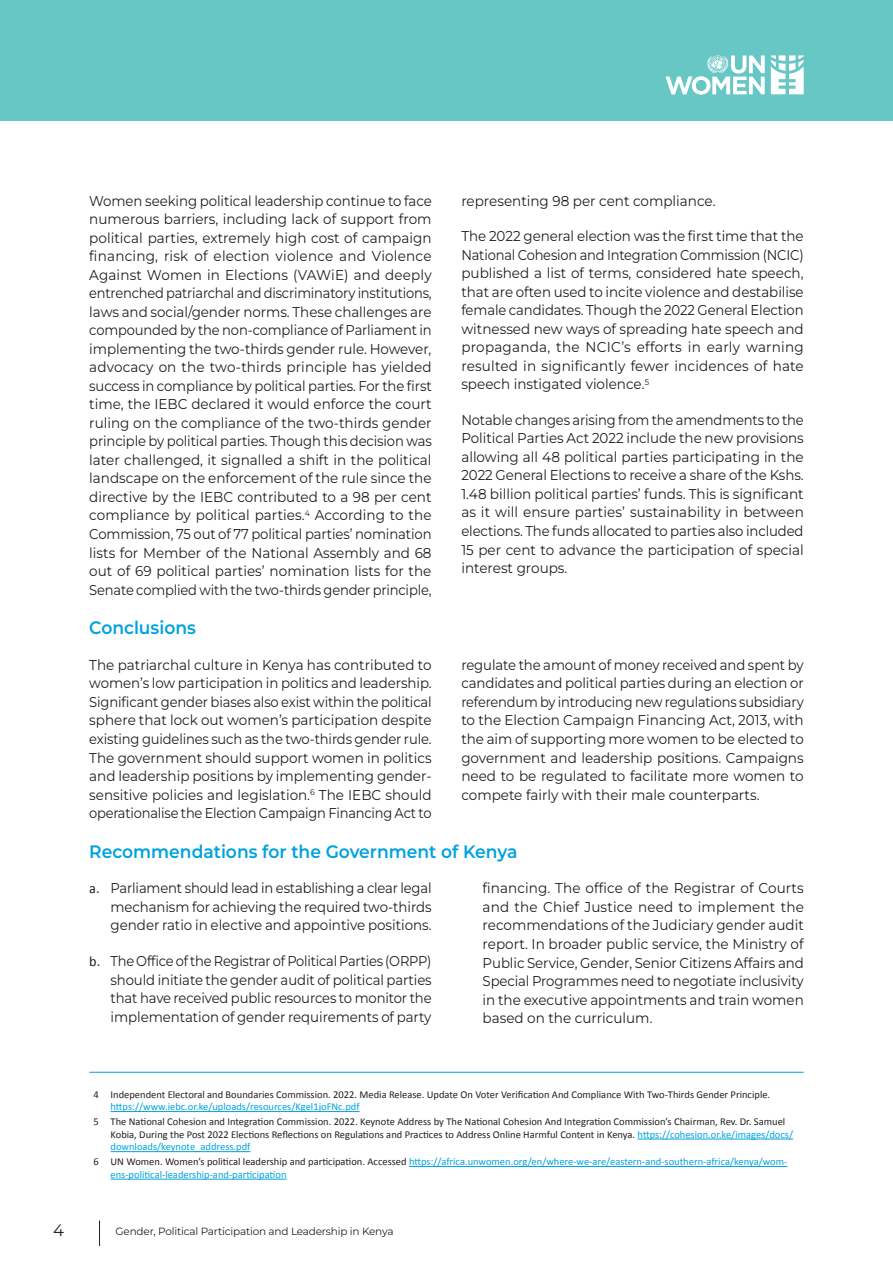
<style>
.page{position:relative;width:893px;height:1263px;background:#fff}
.page>*{position:absolute;margin:0;border:0;box-sizing:border-box;transform-origin:0 0}
.Normal1{font:600 18px "Montserrat";color:#00a2df;scale:.95 1}
.t1{font:16.5px "Montserrat";color:#231f20}
.t2{font:14.25px/18.5px "Montserrat";color:#231f20;text-align:justify;scale:.93 1}
.t3{font:14.25px/18.5px "Montserrat";color:#231f20;text-align:justify;scale:.95 1}
.t4{font:14.25px/18.6px "Montserrat";color:#231f20;text-align:justify;scale:.92 1}
.t5{font:14.25px/18.5px "Montserrat";color:#231f20;text-align:justify;scale:.94 1}
.t6{font:14.25px/18.5px "Montserrat";color:#231f20;text-align:justify;scale:.91 1}
.FOOTNOTE{font:10.5px/12.6px "Calibri";color:#231f20}
.FOOTNOTE-2{font:10.5px/12.6px "Calibri";color:#00a2df}
.t7{font:10.5px "Montserrat";letter-spacing:-.02em;color:#231f20}
.s1{font-family:"Calibri"}
.s2{color:#00a2df}
.s3{color:#231f20}
</style>
<div class="page">
<div style="left:0;top:0;width:893px;height:121px;background:#66c7c5"></div>
<svg style="left:99px;top:1220px;width:1px;height:26px"></svg>
<svg style="left:665px;top:55px;width:100px;height:40px"></svg>
<svg style="left:771px;top:55px;width:33px;height:39px"></svg>
<hr style="left:89px;top:1072px;width:715px;height:1px;background:#00a2df">
<hr style="left:111px;top:1111px;width:249px;height:1px;background:#00a2df">
<hr style="left:638px;top:1139px;width:155px;height:1px;background:#00a2df">
<hr style="left:111px;top:1151px;width:139px;height:1px;background:#00a2df">
<hr style="left:409px;top:1166px;width:378px;height:1px;background:#00a2df">
<hr style="left:111px;top:1179px;width:176px;height:1px;background:#00a2df">
<p class="t2" style="left:89px;top:191px;width:370px">Women seeking political leadership continue to face numerous barriers, including lack of support from political parties, extremely high cost of campaign financing, risk of election violence and Violence Against Women in Elections (VAWiE) and deeply entrenched patriarchal and discriminatory institutions, laws and social/gender norms. These challenges are compounded by the non-compliance of Parliament in implementing the two-thirds gender rule. However, advocacy on the two-thirds principle has yielded success in compliance by political parties. For the first time, the IEBC declared it would enforce the court ruling on the compliance of the two-thirds gender principle by political parties. Though this decision was later challenged, it signalled a shift in the political landscape on the enforcement of the rule since the directive by the IEBC contributed to a 98 per cent compliance by political parties.<sup>4</sup> According to the Commission, 75 out of 77 political parties’ nomination lists for Member of the National Assembly and 68 out of 69 political parties’ nomination lists for the Senate complied with the two-thirds gender principle,</p>
<p class="t3" style="left:461px;top:191px;width:269px">representing 98 per cent compliance.</p>
<p class="t5" style="left:461px;top:226px;width:366px">The 2022 general election was the first time that the National Cohesion and Integration Commission (NCIC) published a list of terms, considered hate speech, that are often used to incite violence and destabilise female candidates. Though the 2022 General Election witnessed new ways of spreading hate speech and propaganda, the NCIC’s efforts in early warning resulted in significantly fewer incidences of hate speech instigated violence.<sup>5</sup></p>
<p class="t4" style="left:461px;top:410px;width:374px">Notable changes arising from the amendments to the Political Parties Act 2022 include the new provisions allowing all 48 political parties participating in the 2022 General Elections to receive a share of the Kshs.<br>1.48 billion political parties’ funds. This is significant as it will ensure parties’ sustainability in between elections. The funds allocated to parties also included 15 per cent to advance the participation of special interest groups.</p>
<p class="Normal1" style="left:89px;top:616px;width:114px">Conclusions</p>
<p class="t3" style="left:89px;top:655px;width:362px">The patriarchal culture in Kenya has contributed to women’s low participation in politics and leadership.<br>Significant gender biases also exist within the political sphere that lock out women’s participation despite existing guidelines such as the two-thirds gender rule.<br>The government should support women in politics and leadership positions by implementing gender&shy;sensitive policies and legislation.<sup>6</sup> The IEBC should operationalise the Election Campaign Financing Act to</p>
<p class="t2" style="left:461px;top:655px;width:370px">regulate the amount of money received and spent by candidates and political parties during an election or referendum by introducing new regulations subsidiary to the Election Campaign Financing Act, 2013, with the aim of supporting more women to be elected to government and leadership positions. Campaigns need to be regulated to facilitate more women to compete fairly with their male counterparts.</p>
<p class="Normal1" style="left:89px;top:839px;width:452px">Recommendations for the Government of Kenya</p>
<p class="t4" style="left:111px;top:879px;width:350px;text-indent:-21px"><span class="s1">a.</span> Parliament should lead in establishing a clear legal mechanism for achieving the required two-thirds gender ratio in elective and appointive positions.</p>
<p class="t6" style="left:111px;top:951px;width:354px;text-indent:-21px"><span class="s1">b.</span> The Office of the Registrar of Political Parties (ORPP) should initiate the gender audit of political parties that have received public resources to monitor the implementation of gender requirements of party</p>
<p class="t3" style="left:483px;top:879px;width:340px">financing. The office of the Registrar of Courts and the Chief Justice need to implement the recommendations of the Judiciary gender audit report. In broader public service, the Ministry of Public Service, Gender, Senior Citizens Affairs and Special Programmes need to negotiate inclusivity in the executive appointments and train women based on the curriculum.</p>
<p class="FOOTNOTE" style="left:111px;top:1087px;width:661px;text-indent:-17px">4 Independent Electoral and Boundaries Commission. 2022. Media Release. Update On Voter Verification And Compliance With Two-Thirds Gender Principle. <span class="s2">https://www.iebc.or.ke/uploads/resources/Kgel1joFNc.pdf</span></p>
<p class="FOOTNOTE" style="left:111px;top:1115px;width:684px;text-indent:-17px">5 The National Cohesion and Integration Commission. 2022. Keynote Address by The National Cohesion And Integration Commission’s Chairman, Rev. Dr. Samuel<br>Kobia, During the Post 2022 Elections Reflections on Regulations and Practices to Address Online Harmful Content in Kenya. <span class="s2">https://cohesion.or.ke/images/docs/ downloads/keynote_address.pdf</span></p>
<p class="FOOTNOTE-2" style="left:111px;top:1155px;width:678px;text-indent:-17px"><span class="s3">6 UN Women. Women’s political leadership and participation. Accessed</span> https://africa.unwomen.org/en/where-we-are/eastern-and-southern-africa/kenya/wom&shy;ens-political-leadership-and-participation</p>
<p class="t1" style="left:53px;top:1219px;width:12px">4</p>
<p class="t7" style="left:116px;top:1224px;width:279px">Gender, Political Participation and Leadership in Kenya</p>
</div>
